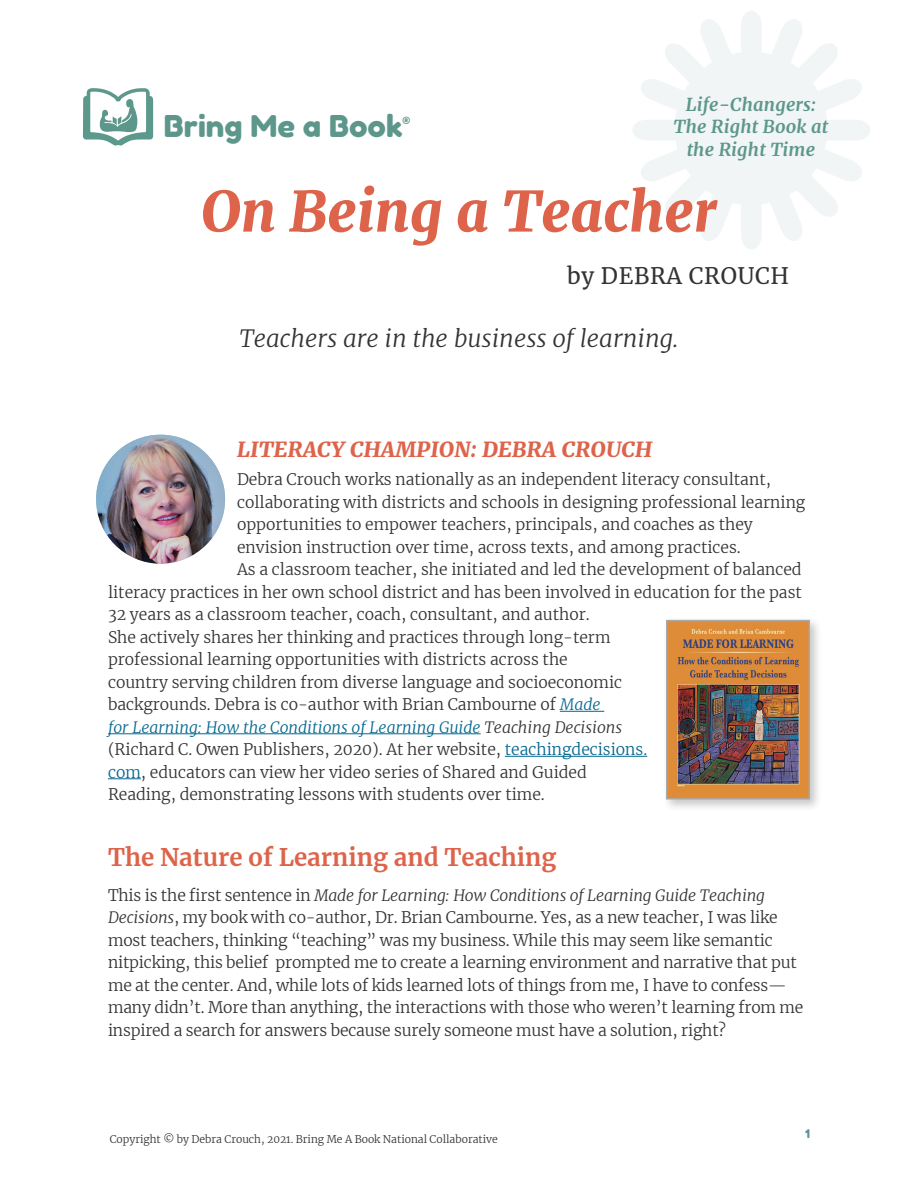
<style>
.page{position:relative;width:918px;height:1188px;background:#fff}
.page>*{position:absolute;margin:0;border:0;box-sizing:border-box;transform-origin:0 0}
.HEAD_MAIN_TITLE{font:italic 900 55.5px "Merriweather";color:#dd644b}
.t1{font:30px "Fredoka One";color:#5d978b}
.OPENING_QUOTE{font:italic 300 24px "Merriweather";color:#333}
.HEAD_A{font:700 24px "Merriweather";color:#dd644b}
.HEAD_MAIN_TITLE_BYLI{font:22.5px "Merriweather";letter-spacing:.03em;color:#333}
.HEAD_literacy_champt{font:italic 900 21px "Merriweather";letter-spacing:.02em;color:#dd644b}
.EYEBROW_HEADER{font:italic 700 18px/22.5px "Merriweather";letter-spacing:.01em;color:#5d978b;text-align:center}
.BODY{font:300 15.75px/22.5px "Merriweather";color:#333}
.BODY-2{font:italic 300 15.75px "Merriweather";color:#056890}
.PAGE_NUMBER_flush_ri{font:12px "Fredoka One";color:#5d9696}
.t2{font:300 10.5px "Merriweather";color:#333}
.s1{font-style:italic;color:#056890}
.s2{color:#333}
.s3{color:#056890}
.s4{font-style:italic}
</style>
<div class="page">
<hr style="left:560px;top:711px;width:44px;height:1px;background:#056890">
<hr style="left:108px;top:733px;width:373px;height:1px;background:#056890">
<hr style="left:505px;top:756px;width:142px;height:1px;background:#056890">
<hr style="left:108px;top:778px;width:33px;height:1px;background:#056890">
<img style="left:96px;top:435px;width:129px;height:129px;border-radius:64px">
<svg style="left:83px;top:88px;width:70px;height:57px"></svg>
<img style="left:97px;top:95px;width:42px;height:40px">
<div style="left:662px;top:616px;width:160px;height:196px;background:#231f20;opacity:.25"></div>
<img style="left:668px;top:622px;width:140px;height:176px">
<div style="left:666px;top:620px;width:144px;height:180px;border:1px solid #a8a9ad"></div>
<p class="t1" style="left:164px;top:108px;width:248px">Bring Me a Book<sup>®</sup></p>
<p class="EYEBROW_HEADER" style="left:674px;top:92px;width:156px">Life-Changers:<br>The Right Book at the Right Time</p>
<p class="HEAD_MAIN_TITLE" style="left:201px;top:173px;width:517px">On Being a Teacher</p>
<p class="HEAD_MAIN_TITLE_BYLI" style="left:567px;top:260px;width:223px">by DEBRA CROUCH</p>
<p class="OPENING_QUOTE" style="left:239px;top:322px;width:441px">Teachers are in the business of learning.</p>
<p class="HEAD_literacy_champt" style="left:237px;top:434px;width:417px">LITERACY CHAMPION: DEBRA CROUCH</p>
<p class="BODY" style="left:237px;top:468px;width:535px">Debra Crouch works nationally as an independent literacy consultant,</p>
<p class="BODY" style="left:237px;top:490px;width:570px">collaborating with districts and schools in designing professional learning</p>
<p class="BODY" style="left:237px;top:513px;width:517px">opportunities to empower teachers, principals, and coaches as they</p>
<p class="BODY" style="left:237px;top:535px;width:505px">envision instruction over time, across texts, and among practices.</p>
<p class="BODY" style="left:237px;top:558px;width:566px">As a classroom teacher, she initiated and led the development of balanced</p>
<p class="BODY" style="left:108px;top:580px;width:695px">literacy practices in her own school district and has been involved in education for the past</p>
<p class="BODY" style="left:108px;top:603px;width:483px">32 years as a classroom teacher, coach, consultant, and author.</p>
<p class="BODY" style="left:108px;top:625px;width:504px">She actively shares her thinking and practices through long-term</p>
<p class="BODY" style="left:108px;top:648px;width:461px">professional learning opportunities with districts across the</p>
<p class="BODY" style="left:108px;top:670px;width:516px">country serving children from diverse language and socioeconomic</p>
<p class="BODY" style="left:108px;top:693px;width:494px">backgrounds. Debra is co-author with Brian Cambourne of <span class="s1">Made</span></p>
<p class="BODY-2" style="left:108px;top:716px;width:516px">for Learning: How the Conditions of Learning Guide <span class="s2">Teaching Decisions</span></p>
<p class="BODY" style="left:108px;top:738px;width:541px">(Richard C. Owen Publishers, 2020). At her website, <span class="s3">teachingdecisions.</span></p>
<p class="BODY" style="left:108px;top:760px;width:480px"><span class="s3">com</span>, educators can view her video series of Shared and Guided</p>
<p class="BODY" style="left:108px;top:783px;width:438px">Reading, demonstrating lessons with students over time.</p>
<p class="HEAD_A" style="left:108px;top:841px;width:450px">The Nature of Learning and Teaching</p>
<p class="BODY" style="left:108px;top:883px;width:697px">This is the first sentence in <span class="s4">Made for Learning: How Conditions of Learning Guide Teaching Decisions</span>, my book with co-author, Dr. Brian Cambourne. Yes, as a new teacher, I was like most teachers, thinking “teaching” was my business. While this may seem like semantic nitpicking, this belief prompted me to create a learning environment and narrative that put me at the center. And, while lots of kids learned lots of things from me, I have to confess— many didn’t. More than anything, the interactions with those who weren’t learning from me inspired a search for answers because surely someone must have a solution, right?</p>
<p class="t2" style="left:110px;top:1132px;width:390px">Copyright © by Debra Crouch, 2021. Bring Me A Book National Collaborative</p>
<p class="PAGE_NUMBER_flush_ri" style="left:805px;top:1127px;width:6px">1</p>
</div>
